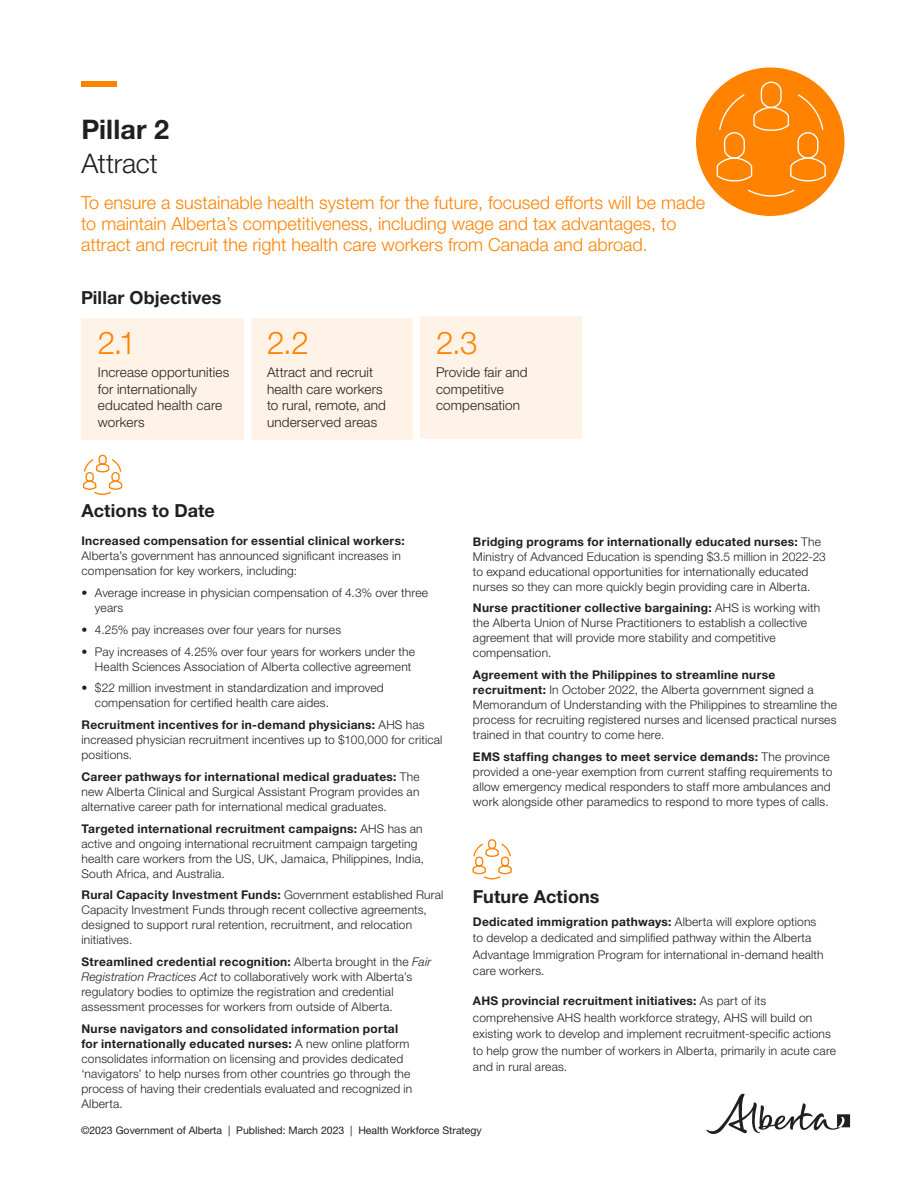
<style>
.page{position:relative;width:918px;height:1188px;background:#fff}
.page>*{position:absolute;margin:0;border:0;box-sizing:border-box;transform-origin:0 0}
.Body{font:300 31.5px "Helvetica Neue LT Std";color:#ff8200}
.Header_1{font:700 27px "Helvetica Neue LT Std";letter-spacing:.005em;color:#231f20}
.Header_2{font:300 27px "Helvetica Neue LT Std";letter-spacing:-.005em;color:#231f20}
.Intro_Paragraph{font:300 18px/21px "Helvetica Neue LT Std";color:#ff8200}
.Subheading_1{font:700 18px "Helvetica Neue LT Std";letter-spacing:.005em;color:#231f20}
.Body-2{font:300 13.5px/16.5px "Helvetica Neue LT Std";letter-spacing:.01em;color:#231f20}
.Body-3{font:300 12px/15px "Helvetica Neue LT Std";letter-spacing:.015em;color:#231f20}
.Body_Copy{font:300 12px/16.5px "Helvetica Neue LT Std";letter-spacing:.015em;color:#231f20}
.t1{font:10.5px "Helvetica Neue LT Std";color:#231f20}
.s1{font-weight:700}
.s2{font-style:italic}
</style>
<div class="page">
<div style="left:696px;top:68px;width:148px;height:148px;background:#ff8200;border-radius:50%"></div>
<div style="left:251px;top:318px;width:162px;height:121px;background:#fff2e7"></div>
<div style="left:420px;top:316px;width:162px;height:123px;background:#fff2e7"></div>
<div style="left:81px;top:81px;width:36px;height:6px;background:#ff8200"></div>
<div style="left:81px;top:318px;width:162px;height:121px;background:#fff2e7"></div>
<svg style="left:706px;top:1093px;width:144px;height:41px"></svg>
<svg style="left:716px;top:81px;width:110px;height:116px"></svg>
<svg style="left:83px;top:454px;width:40px;height:41px"></svg>
<svg style="left:472px;top:839px;width:40px;height:41px"></svg>
<p class="Header_1" style="left:81px;top:112px;width:89px">Pillar 2</p>
<p class="Header_2" style="left:81px;top:147px;width:78px">Attract</p>
<p class="Intro_Paragraph" style="left:81px;top:192px;width:626px">To ensure a sustainable health system for the future, focused efforts will be made to maintain Alberta’s competitiveness, including wage and tax advantages, to attract and recruit the right health care workers from Canada and abroad.</p>
<p class="Subheading_1" style="left:81px;top:286px;width:142px">Pillar Objectives</p>
<p class="Body" style="left:98px;top:323px;width:40px">2.1</p>
<p class="Body-2" style="left:98px;top:364px;width:133px">Increase opportunities for internationally educated health care workers</p>
<p class="Body" style="left:267px;top:323px;width:44px">2.2</p>
<p class="Body-2" style="left:267px;top:364px;width:121px">Attract and recruit health care workers to rural, remote, and underserved areas</p>
<p class="Body" style="left:436px;top:323px;width:43px">2.3</p>
<p class="Body-2" style="left:436px;top:364px;width:93px">Provide fair and competitive compensation</p>
<p class="Subheading_1" style="left:81px;top:499px;width:135px">Actions to Date</p>
<p class="Body-3" style="left:81px;top:533px;width:325px"><span class="s1">Increased compensation for essential clinical workers:<br></span>Alberta’s government has announced significant increases in compensation for key workers, including:</p>
<p class="Body-3" style="left:95px;top:585px;width:335px;text-indent:-14px">• Average increase in physician compensation of 4.3% over three years</p>
<p class="Body-3" style="left:81px;top:622px;width:261px">• 4.25% pay increases over four years for nurses</p>
<p class="Body-3" style="left:81px;top:644px;width:335px;text-align:right">• Pay increases of 4.25% over four years for workers under the<br>Health Sciences Association of Alberta collective agreement</p>
<p class="Body-3" style="left:95px;top:680px;width:290px;text-indent:-14px">• $22 million investment in standardization and improved compensation for certified health care aides.</p>
<p class="Body-3" style="left:81px;top:717px;width:363px"><span class="s1">Recruitment incentives for in-demand physicians:</span> AHS has increased physician recruitment incentives up to $100,000 for critical positions.</p>
<p class="Body-3" style="left:81px;top:769px;width:340px;text-align:justify"><span class="s1">Career pathways for international medical graduates:</span> The new Alberta Clinical and Surgical Assistant Program provides an alternative career path for international medical graduates.</p>
<p class="Body-3" style="left:81px;top:821px;width:344px"><span class="s1">Targeted international recruitment campaigns:</span> AHS has an active and ongoing international recruitment campaign targeting health care workers from the US, UK, Jamaica, Philippines, India, South Africa, and Australia.</p>
<p class="Body-3" style="left:81px;top:887px;width:364px"><span class="s1">Rural Capacity Investment Funds:</span> Government established Rural Capacity Investment Funds through recent collective agreements, designed to support rural retention, recruitment, and relocation initiatives.</p>
<p class="Body-3" style="left:81px;top:954px;width:351px"><span class="s1">Streamlined credential recognition:</span> Alberta brought in the <span class="s2">Fair Registration Practices Act</span> to collaboratively work with Alberta’s regulatory bodies to optimize the registration and credential assessment processes for workers from outside of Alberta.</p>
<p class="Body-3" style="left:81px;top:1021px;width:332px"><span class="s1">Nurse navigators and consolidated information portal for internationally educated nurses:</span> A new online platform consolidates information on licensing and provides dedicated ‘navigators’ to help nurses from other countries go through the process of having their credentials evaluated and recognized in Alberta.</p>
<p class="Body-3" style="left:473px;top:534px;width:354px"><span class="s1">Bridging programs for internationally educated nurses:</span> The Ministry of Advanced Education is spending $3.5 million in 2022-23 to expand educational opportunities for internationally educated nurses so they can more quickly begin providing care in Alberta.</p>
<p class="Body-3" style="left:473px;top:600px;width:349px"><span class="s1">Nurse practitioner collective bargaining:</span> AHS is working with the Alberta Union of Nurse Practitioners to establish a collective agreement that will provide more stability and competitive compensation.</p>
<p class="Body-3" style="left:473px;top:667px;width:366px"><span class="s1">Agreement with the Philippines to streamline nurse recruitment:</span> In October 2022, the Alberta government signed a Memorandum of Understanding with the Philippines to streamline the process for recruiting registered nurses and licensed practical nurses trained in that country to come here.</p>
<p class="Body-3" style="left:473px;top:749px;width:361px"><span class="s1">EMS staffing changes to meet service demands:</span> The province provided a one-year exemption from current staffing requirements to allow emergency medical responders to staff more ambulances and work alongside other paramedics to respond to more types of calls.</p>
<p class="Subheading_1" style="left:473px;top:885px;width:128px">Future Actions</p>
<p class="Body_Copy" style="left:473px;top:913px;width:352px"><span class="s1">Dedicated immigration pathways:</span> Alberta will explore options to develop a dedicated and simplified pathway within the Alberta Advantage Immigration Program for international in-demand health care workers.</p>
<p class="Body_Copy" style="left:473px;top:993px;width:365px"><span class="s1">AHS provincial recruitment initiatives:</span> As part of its comprehensive AHS health workforce strategy, AHS will build on existing work to develop and implement recruitment-specific actions to help grow the number of workers in Alberta, primarily in acute care and in rural areas.</p>
<p class="t1" style="left:81px;top:1124px;width:402px">©2023 Government of Alberta | Published: March 2023 | Health Workforce Strategy</p>
</div>
